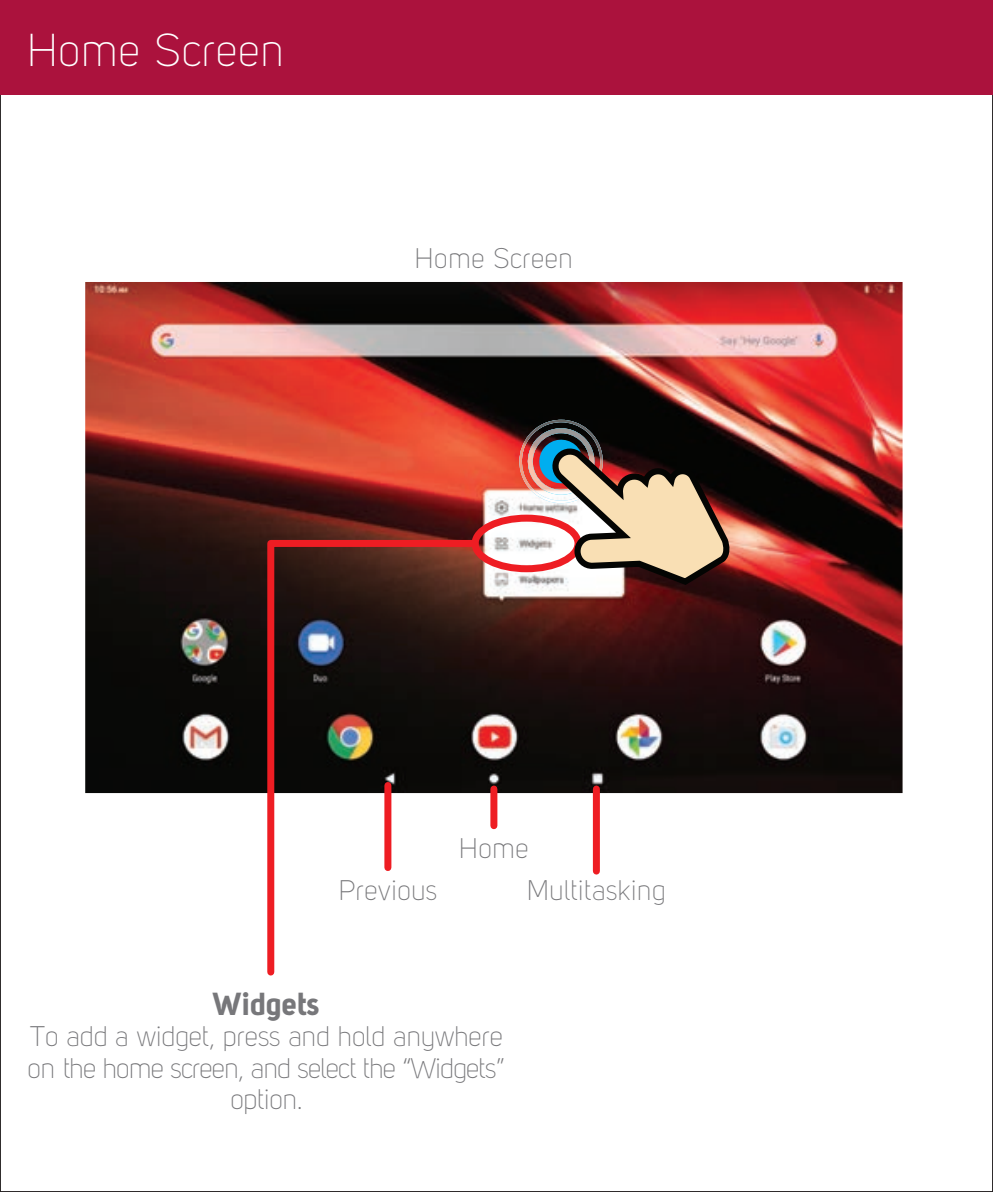
<style>
.page{position:relative;width:993px;height:1192px;background:#fff}
.page>*{position:absolute;margin:0;border:0;box-sizing:border-box;transform-origin:0 0}
.t1{font:45.5px "Uni Sans Light";color:#fff}
.t2{font:31.5px "Uni Sans Bold";color:#77777a}
.t3{font:28px/31.5px "Uni Sans Light";letter-spacing:-.02em;color:#77777a;text-align:center}
.t4{font:28px "Uni Sans Light";color:#77777a}
</style>
<div class="page">
<div style="left:0;top:0;width:993px;height:95px;background:#ab123d"></div>
<img style="left:85px;top:282px;width:818px;height:511px">
<div style="left:472px;top:514px;width:110px;height:58px;border:7px solid #ee1d23;border-radius:50%"></div>
<div style="left:490px;top:789px;width:7px;height:36px;background:#ee1d23"></div>
<div style="left:593px;top:789px;width:7px;height:82px;background:#ee1d23"></div>
<img style="left:517px;top:420px;width:91px;height:83px">
<img style="left:524px;top:428px;width:70px;height:67px">
<svg style="left:537px;top:437px;width:194px;height:151px;background:#998576"></svg>
<svg style="left:264px;top:536px;width:218px;height:440px"></svg>
<h1 class="t1" style="left:27px;top:25px;width:259px">Home Screen</h1>
<p class="t4" style="left:415px;top:242px;width:160px">Home Screen</p>
<p class="t3" style="left:459px;top:832px;width:72px">Home</p>
<p class="t4" style="left:338px;top:874px;width:101px">Previous</p>
<p class="t4" style="left:527px;top:874px;width:140px">Multitasking</p>
<p class="t2" style="left:213px;top:983px;width:108px">Widgets</p>
<p class="t3" style="left:27px;top:1020px;width:480px">To add a widget, press and hold anywhere on the home screen, and select the “Widgets” option.</p>
</div>
